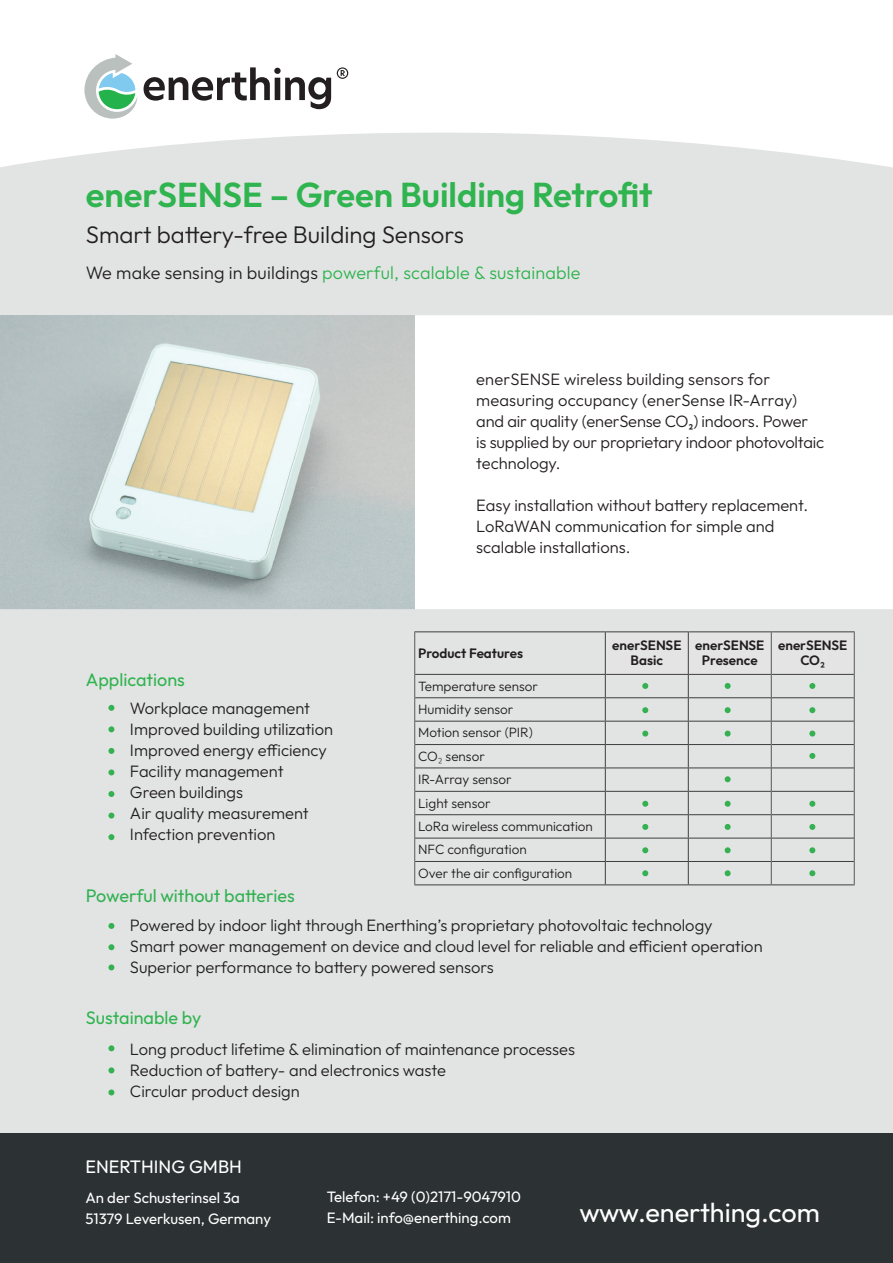
<style>
.page{position:relative;width:893px;height:1263px;background:#fff}
.page>*{position:absolute;margin:0;border:0;box-sizing:border-box;transform-origin:0 0}
.t1{font:600 34.5px "Outfit";color:#30b44f}
.t2{font:27px "Outfit";color:#fff}
.t3{font:300 24px "Outfit";color:#231f20}
.t4{font:300 18px "Outfit";letter-spacing:.01em;color:#30b44f}
.t5{font:18px "Outfit";color:#30b44f}
.t6{font:18px "Outfit";color:#33b152}
.t7{font:18px "Outfit";color:#fff}
.t8{font:300 16.5px/21px "Outfit";color:#231f20}
.t9{font:15px/21px "Outfit";color:#fff}
.t10{font:300 13.5px/23.4px "Outfit";color:#231f20}
.t11{font:600 13.5px/15px "Outfit";color:#231f20;text-align:center}
.s1{color:#231f20}
.s2{font-family:"Source Sans Pro";font-weight:600;font-size:13.5px}
.s3{font-family:"Source Sans Pro"}
</style>
<div class="page">
<svg style="left:0;top:86px;width:893px;height:229px;fill:#e2e4e4"></svg>
<img style="left:0;top:315px;width:414px;height:294px">
<div style="left:0;top:609px;width:893px;height:524px;background:#e2e4e4"></div>
<svg style="left:108px;top:705px;width:6px;height:6px"></svg>
<svg style="left:108px;top:769px;width:6px;height:6px"></svg>
<svg style="left:108px;top:726px;width:6px;height:6px"></svg>
<svg style="left:108px;top:791px;width:6px;height:6px"></svg>
<svg style="left:108px;top:748px;width:6px;height:6px"></svg>
<svg style="left:108px;top:812px;width:6px;height:6px"></svg>
<svg style="left:108px;top:834px;width:6px;height:6px"></svg>
<svg style="left:108px;top:1045px;width:6px;height:6px"></svg>
<svg style="left:108px;top:1067px;width:6px;height:6px"></svg>
<svg style="left:108px;top:1089px;width:6px;height:6px"></svg>
<svg style="left:108px;top:923px;width:6px;height:6px"></svg>
<svg style="left:108px;top:944px;width:6px;height:6px"></svg>
<svg style="left:108px;top:964px;width:6px;height:6px"></svg>
<div style="left:0;top:1133px;width:893px;height:130px;background:#2c3134"></div>
<svg style="left:84px;top:54px;width:53px;height:65px"></svg>
<svg style="left:144px;top:67px;width:187px;height:42px"></svg>
<svg style="left:337px;top:67px;width:11px;height:12px"></svg>
<div style="left:415px;top:632px;width:190px;height:252px;background:#e2e4e4"></div>
<hr style="left:414px;top:631px;width:191px;height:1px;background:#3e3e3f">
<hr style="left:605px;top:631px;width:83px;height:1px;background:#3e3e3f">
<hr style="left:688px;top:631px;width:83px;height:1px;background:#3e3e3f">
<hr style="left:771px;top:631px;width:84px;height:1px;background:#3e3e3f">
<hr style="left:415px;top:674px;width:190px;height:1px;background:#3e3e3f">
<hr style="left:415px;top:697px;width:190px;height:1px;background:#3e3e3f">
<hr style="left:415px;top:721px;width:190px;height:1px;background:#3e3e3f">
<hr style="left:415px;top:744px;width:190px;height:1px;background:#3e3e3f">
<hr style="left:415px;top:767px;width:190px;height:1px;background:#3e3e3f">
<hr style="left:415px;top:791px;width:190px;height:1px;background:#3e3e3f">
<hr style="left:415px;top:814px;width:190px;height:1px;background:#3e3e3f">
<hr style="left:415px;top:838px;width:190px;height:1px;background:#3e3e3f">
<hr style="left:415px;top:861px;width:190px;height:1px;background:#3e3e3f">
<hr style="left:414px;top:884px;width:191px;height:1px;background:#3e3e3f">
<hr style="left:605px;top:884px;width:83px;height:1px;background:#3e3e3f">
<hr style="left:688px;top:884px;width:83px;height:1px;background:#3e3e3f">
<hr style="left:771px;top:884px;width:84px;height:1px;background:#3e3e3f">
<hr style="left:414px;top:632px;width:1px;height:42px;background:#57585a">
<svg style="left:414px;top:674px;width:1px;height:210px"></svg>
<svg style="left:605px;top:632px;width:250px;height:252px;background:#d7dad9"></svg>
<h1 class="t1" style="left:86px;top:175px;width:568px">enerSENSE – Green Building Retrofit</h1>
<h3 class="t3" style="left:86px;top:221px;width:380px">Smart battery-free Building Sensors</h3>
<p class="t4" style="left:86px;top:262px;width:496px"><span class="s1">We make sensing in buildings</span> powerful, scalable &amp; sustainable</p>
<p class="t5" style="left:86px;top:669px;width:100px">Applications</p>
<p class="t8" style="left:130px;top:698px;width:205px">Workplace management<br>Improved building utilization<br>Improved energy efficiency<br>Facility management<br>Green buildings<br>Air quality measurement<br>Infection prevention</p>
<p class="t6" style="left:86px;top:886px;width:210px">Powerful without batteries</p>
<p class="t8" style="left:476px;top:369px;width:350px">enerSENSE wireless building sensors for measuring occupancy (enerSense IR-Array) and air quality (enerSense CO<span class="s2">₂</span>) indoors. Power<br>is supplied by our proprietary indoor photovoltaic technology.</p>
<p class="t8" style="left:476px;top:495px;width:333px">Easy installation without battery replacement.<br>LoRaWAN communication for simple and scalable installations.</p>
<p class="t11" style="left:418px;top:645px;width:106px">Product Features</p>
<p class="t11" style="left:612px;top:638px;width:71px">enerSENSE<br>Basic</p>
<p class="t11" style="left:695px;top:638px;width:71px">enerSENSE<br>Presence</p>
<p class="t11" style="left:778px;top:638px;width:71px">enerSENSE<br>CO<span class="s3">₂</span></p>
<p class="t10" style="left:418px;top:674px;width:176px">Temperature sensor<br>Humidity sensor<br>Motion sensor (PIR)<br>CO<span class="s3">₂</span> sensor<br>IR-Array sensor<br>Light sensor<br>LoRa wireless communication<br>NFC configuration<br>Over the air configuration</p>
<p class="t8" style="left:130px;top:915px;width:634px">Powered by indoor light through Enerthing’s proprietary photovoltaic technology<br>Smart power management on device and cloud level for reliable and efficient operation<br>Superior performance to battery powered sensors</p>
<p class="t5" style="left:86px;top:1007px;width:117px">Sustainable by</p>
<p class="t8" style="left:130px;top:1039px;width:447px">Long product lifetime &amp; elimination of maintenance processes<br>Reduction of battery- and electronics waste<br>Circular product design</p>
<p class="t7" style="left:86px;top:1156px;width:158px">ENERTHING GMBH</p>
<p class="t9" style="left:86px;top:1187px;width:187px">An der Schusterinsel 3a<br>51379 Leverkusen, Germany</p>
<p class="t9" style="left:327px;top:1186px;width:196px">Telefon: +49 (0)2171-9047910<br>E-Mail: info@enerthing.com</p>
<h2 class="t2" style="left:579px;top:1197px;width:242px">www.enerthing.com</h2>
</div>
